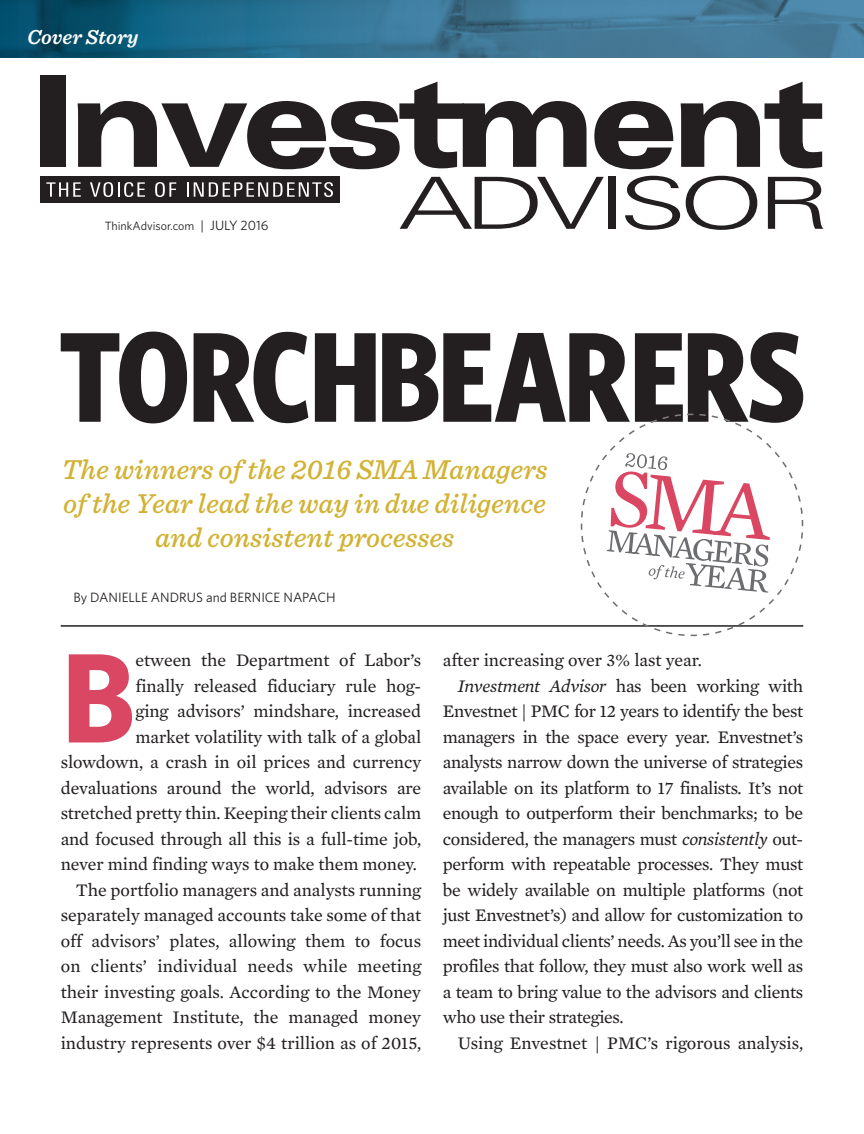
<style>
.page{position:relative;width:864px;height:1134px;background:#fff}
.page>*{position:absolute;margin:0;border:0;box-sizing:border-box;transform-origin:0 0}
.t1{font:700 127.8px "Whitney";color:#da4763}
.t2{font:italic 500 28.5px/34.2px "Sentinel";color:#d2b234;text-align:center}
.t3{font:italic 600 21px "Sentinel";color:#fff}
.t4{font:18px/25.5px "Mercury Text G2";letter-spacing:-.005em;color:#231f20;text-align:right}
.t5{font:13.5px "Whitney";color:#231f20}
.t6{font:12px "Whitney";color:#231f20}
.s1{font-size:13.5px}
.s2{font-style:italic}
</style>
<div class="page">
<svg style="left:61px;top:332px;width:126px;height:91px"></svg>
<svg style="left:194px;top:332px;width:114px;height:91px"></svg>
<svg style="left:315px;top:333px;width:61px;height:89px"></svg>
<img style="left:0;top:0;width:864px;height:57px">
<div style="left:40px;top:76px;width:26px;height:91px;background:#231f20"></div>
<svg style="left:78px;top:82px;width:509px;height:87px"></svg>
<svg style="left:594px;top:101px;width:79px;height:68px"></svg>
<svg style="left:681px;top:82px;width:141px;height:86px"></svg>
<svg style="left:400px;top:177px;width:204px;height:52px"></svg>
<div style="left:608px;top:177px;width:7px;height:52px;background:#231f20"></div>
<svg style="left:625px;top:176px;width:55px;height:54px"></svg>
<svg style="left:686px;top:176px;width:71px;height:54px"></svg>
<svg style="left:768px;top:177px;width:56px;height:52px"></svg>
<div style="left:41px;top:176px;width:299px;height:27px;background:#231f20"></div>
<svg style="left:46px;top:182px;width:35px;height:15px"></svg>
<svg style="left:90px;top:182px;width:55px;height:15px"></svg>
<svg style="left:155px;top:182px;width:21px;height:15px"></svg>
<svg style="left:187px;top:182px;width:146px;height:15px"></svg>
<hr style="left:61px;top:625px;width:742px;height:2px;background:#231f20">
<svg style="left:382px;top:332px;width:422px;height:295px"></svg>
<svg style="left:580px;top:413px;width:224px;height:224px"></svg>
<p class="t3" style="left:27px;top:21px;width:113px">Cover Story</p>
<p class="t6" style="left:105px;top:218px;width:165px">THINKADVISOR.COM <span class="s1">| JULY 2016</span></p>
<h2 class="t2" style="left:62px;top:451px;width:487px">The winners of the 2016 SMA Managers of the Year lead the way in due diligence and consistent processes</h2>
<p class="t5" style="left:73px;top:589px;width:264px">BY DANIELLE ANDRUS AND BERNICE NAPACH</p>
<p class="t4" style="left:61px;top:646px;width:362px">etween the Department of Labor’s<br>finally released fiduciary rule hog-<br>ging advisors’ mindshare, increased<br>market volatility with talk of a global slowdown, a crash in oil prices and currency devaluations around the world, advisors are stretched pretty thin. Keeping their clients calm and focused through all this is a full-time job, never mind finding ways to make them money.<br>The portfolio managers and analysts running separately managed accounts take some of that off advisors’ plates, allowing them to focus on clients’ individual needs while meeting their investing goals. According to the Money Management Institute, the managed money industry represents over $4 trillion as of 2015,</p>
<h1 class="t1" style="left:61px;top:612px;width:77px">B</h1>
<p class="t4" style="left:443px;top:646px;width:261px">after increasing over 3% last year.</p>
<p class="t4" style="left:458px;top:672px;width:347px"><span class="s2">Investment Advisor</span> has been working with</p>
<p class="t4" style="left:443px;top:697px;width:362px">Envestnet | PMC for 12 years to identify the best</p>
<p class="t4" style="left:443px;top:723px;width:362px">managers in the space every year. Envestnet’s</p>
<p class="t4" style="left:443px;top:748px;width:362px">analysts narrow down the universe of strategies</p>
<p class="t4" style="left:443px;top:774px;width:362px">available on its platform to 17 finalists. It’s not</p>
<p class="t4" style="left:443px;top:799px;width:362px">enough to outperform their benchmarks; to be</p>
<p class="t4" style="left:443px;top:825px;width:362px">considered, the managers must <span class="s2">consistently</span> out-</p>
<p class="t4" style="left:443px;top:850px;width:362px">perform with repeatable processes. They must</p>
<p class="t4" style="left:443px;top:876px;width:362px">be widely available on multiple platforms (not</p>
<p class="t4" style="left:443px;top:901px;width:362px">just Envestnet’s) and allow for customization to</p>
<p class="t4" style="left:443px;top:927px;width:362px">meet individual clients’ needs. As you’ll see in the</p>
<p class="t4" style="left:443px;top:952px;width:362px">profiles that follow, they must also work well as</p>
<p class="t4" style="left:443px;top:978px;width:362px">a team to bring value to the advisors and clients</p>
<p class="t4" style="left:443px;top:1003px;width:182px">who use their strategies.</p>
<p class="t4" style="left:458px;top:1029px;width:347px">Using Envestnet | PMC’s rigorous analysis,</p>
</div>
